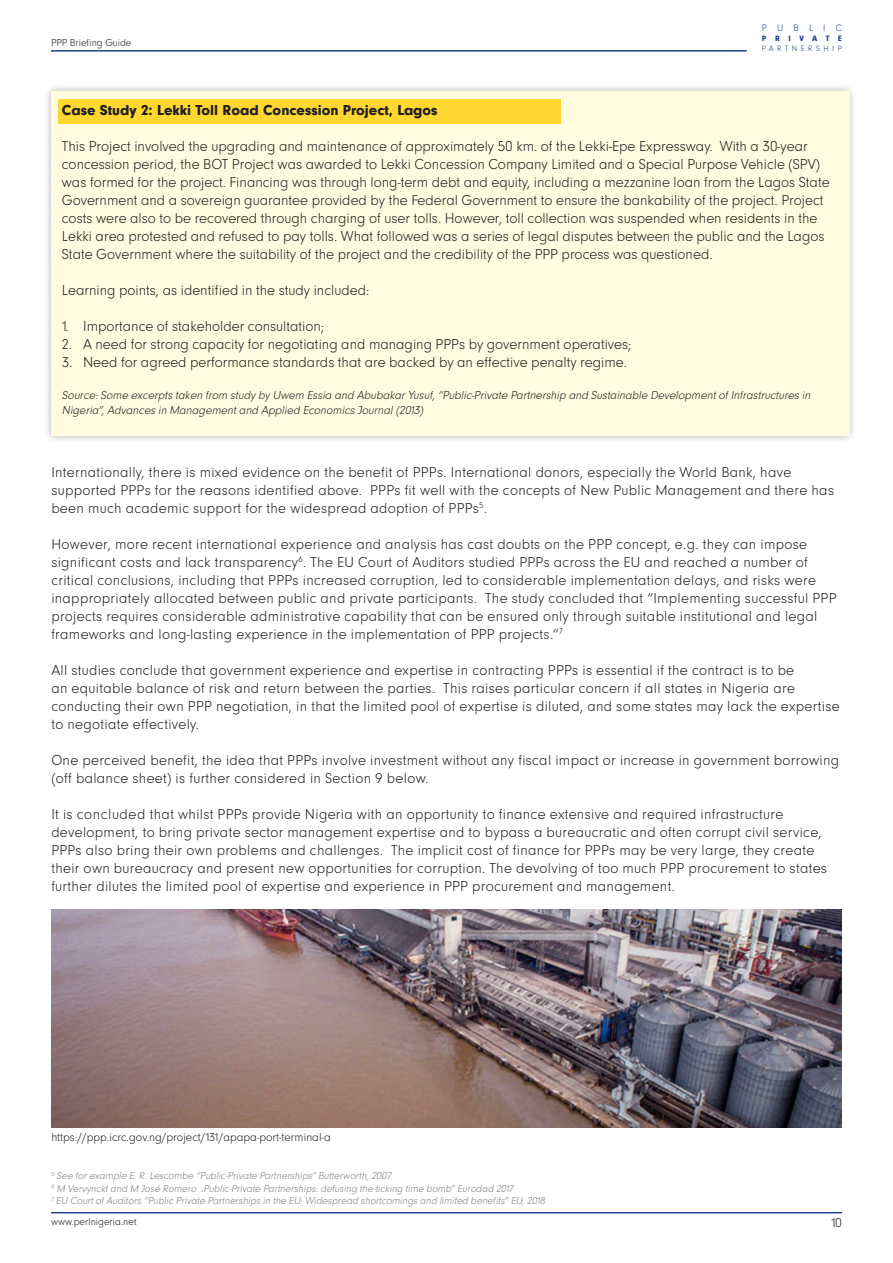
<style>
.page{position:relative;width:893px;height:1263px;background:#fff}
.page>*{position:absolute;margin:0;border:0;box-sizing:border-box;transform-origin:0 0}
.t1{font:15px/18px "Neuzeit Lgt";letter-spacing:.02em;color:#231f20}
.t2{font:15px/18px "Neuzeit Lgt";color:#231f20}
.t3{font:700 15px "Neuzeit";color:#231f20}
.t4{font:13.5px "Neuzeit Lgt";color:#231f20}
.t5{font:italic 12px/14.4px "Neuzeit Lgt";color:#231f20}
.t6{font:12px "Neuzeit Lgt";color:#231f20}
.t7{font:italic 10.5px "Neuzeit Lgt";color:#808285}
.t8{font:10.5px "Neuzeit Lgt";color:#231f20}
.t9{font:9.75px "Neuzeit Lgt";letter-spacing:1.04em;color:#253f8e}
.t10{font:8.1px "Neuzeit Lgt";letter-spacing:.435em;color:#253f8e}
.t11{font:700 8.1px "Neuzeit";letter-spacing:1.075em;color:#253f8e}
</style>
<div class="page">
<hr style="left:51px;top:50px;width:696px;height:2px;background:#253f8e">
<hr style="left:51px;top:1212px;width:791px;height:1px;background:#253f8e">
<div style="left:43px;top:83px;width:814px;height:360px;background:#231f20;opacity:.75"></div>
<div style="left:51px;top:91px;width:798px;height:344px;background:#fffce0"></div>
<div style="left:58px;top:99px;width:502px;height:24px;background:#fed831"></div>
<img style="left:51px;top:909px;width:791px;height:218px">
<p class="t8" style="left:51px;top:36px;width:82px">PPP Briefing Guide</p>
<p class="t9" style="left:762px;top:21px;width:82px">PUBLIC</p>
<p class="t11" style="left:762px;top:33px;width:82px">PRIVATE</p>
<p class="t10" style="left:762px;top:43px;width:82px">PARTNERSHIP</p>
<p class="t3" style="left:62px;top:100px;width:377px">Case Study 2: Lekki Toll Road Concession Project, Lagos</p>
<p class="t2" style="left:62px;top:138px;width:769px">This Project involved the upgrading and maintenance of approximately 50 km. of the Lekki-Epe Expressway. With a 30-year concession period, the BOT Project was awarded to Lekki Concession Company Limited and a Special Purpose Vehicle (SPV) was formed for the project. Financing was through long-term debt and equity, including a mezzanine loan from the Lagos State Government and a sovereign guarantee provided by the Federal Government to ensure the bankability of the project. Project costs were also to be recovered through charging of user tolls. However, toll collection was suspended when residents in the Lekki area protested and refused to pay tolls. What followed was a series of legal disputes between the public and the Lagos State Government where the suitability of the project and the credibility of the PPP process was questioned.</p>
<p class="t2" style="left:62px;top:282px;width:309px">Learning points, as identified in the study included:</p>
<p class="t2" style="left:62px;top:318px;width:264px">1. Importance of stakeholder consultation;</p>
<p class="t2" style="left:62px;top:336px;width:571px">2. A need for strong capacity for negotiating and managing PPPs by government operatives;</p>
<p class="t2" style="left:62px;top:354px;width:567px">3. Need for agreed performance standards that are backed by an effective penalty regime.</p>
<p class="t5" style="left:62px;top:389px;width:753px">Source:Some excerptstaken from studybyUwem Essia and AbubakarYusuf,“Public-Private Partnership and Sustainable DevelopmentofInfrastructuresin<br>Nigeria”,Advancesin Managementand Applied EconomicsJournal(2013)</p>
<p class="t1" style="left:51px;top:464px;width:784px">Internationally, there is mixed evidence on the benefit of PPPs. International donors, especially the World Bank, have supported PPPs for the reasons identified above. PPPs fit well with the concepts of New Public Management and there has been much academic support for the widespread adoption of PPPs<sup>5</sup>.</p>
<p class="t1" style="left:51px;top:536px;width:787px">However, more recent international experience and analysis has cast doubts on the PPP concept, e.g. they can impose significant costs and lack transparency<sup>6</sup>. The EU Court of Auditors studied PPPs across the EU and reached a number of critical conclusions, including that PPPs increased corruption, led to considerable implementation delays, and risks were inappropriately allocated between public and private participants. The study concluded that “Implementing successful PPP projects requires considerable administrative capability that can be ensured only through suitable institutional and legal frameworks and long-lasting experience in the implementation of PPP projects.”<sup>7</sup></p>
<p class="t1" style="left:51px;top:662px;width:790px">All studies conclude that government experience and expertise in contracting PPPs is essential if the contract is to be<br>an equitable balance of risk and return between the parties. This raises particular concern if all states in Nigeria are conducting their own PPP negotiation, in that the limited pool of expertise is diluted, and some states may lack the expertise to negotiate effectively.</p>
<p class="t1" style="left:51px;top:752px;width:789px">One perceived benefit, the idea that PPPs involve investment without any fiscal impact or increase in government borrowing (off balance sheet) is further considered in Section 9 below.</p>
<p class="t1" style="left:51px;top:806px;width:777px">It is concluded that whilst PPPs provide Nigeria with an opportunity to finance extensive and required infrastructure development, to bring private sector management expertise and to bypass a bureaucratic and often corrupt civil service, PPPs also bring their own problems and challenges. The implicit cost of finance for PPPs may be very large, they create their own bureaucracy and present new opportunities for corruption. The devolving of too much PPP procurement to states further dilutes the limited pool of expertise and experience in PPP procurement and management.</p>
<p class="t6" style="left:51px;top:1129px;width:281px">https://ppp.icrc.gov.ng/project/131/apapa-port-terminal-a</p>
<p class="t7" style="left:51px;top:1169px;width:344px"><sup>5</sup> See forexample E.R.Lescombe “Public-Private Partnerships”Butterworth,2007</p>
<p class="t7" style="left:51px;top:1181px;width:466px"><sup>6</sup> M Vervyncktand M José Romero :Public-Private Partnerships:defusing the ticking time bomb”Eurodad 2017</p>
<p class="t7" style="left:51px;top:1194px;width:498px"><sup>7</sup> EU CourtofAuditors“PublicPrivate Partnershipsin the EU:Widespread shortcomingsand limited benefits”EU,2018</p>
<p class="t8" style="left:51px;top:1214px;width:87px">www.perlnigeria.net</p>
<p class="t4" style="left:831px;top:1213px;width:12px">10</p>
</div>
